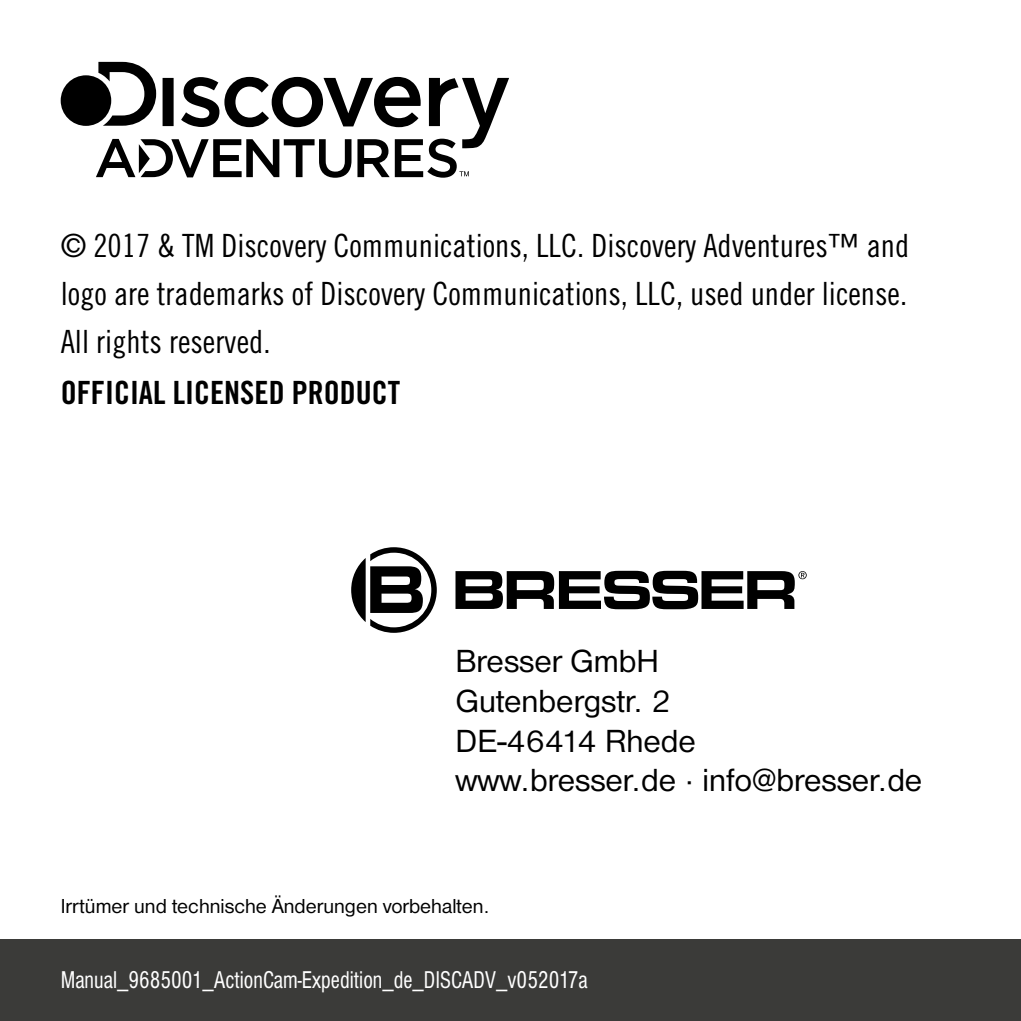
<style>
.page{position:relative;width:1021px;height:1021px;background:#fff}
.page>*{position:absolute;margin:0;border:0;box-sizing:border-box;transform-origin:0 0}
.t1{font:33.2px/40px "Nimbus San D";color:#000}
.t2{font:32px/48px "Trade Gothic LT Std Cn 18";color:#000;text-align:justify}
.t3{font:32px "Trade Gothic LT Std Bd Cn 20";color:#000}
.t4{font:25.2px "Nimbus San D Reg Con";color:#fff;scale:.9 1}
.t5{font:20.8px "Nimbus San D";color:#000}
</style>
<div class="page">
<svg style="left:455px;top:571px;width:351px;height:38px"></svg>
<svg style="left:351px;top:547px;width:86px;height:86px"></svg>
<div style="left:61px;top:75px;width:50px;height:51px;background:#000;border-radius:50%"></div>
<svg style="left:96px;top:62px;width:413px;height:116px"></svg>
<div style="left:0;top:939px;width:1020px;height:81px;background:#3b3b39"></div>
<p class="t2" style="left:61px;top:221px;width:850px">© 2017 &amp; TM Discovery Communications, LLC. Discovery Adventures™ and logo are trademarks of Discovery Communications, LLC, used under license.<br>All rights reserved.</p>
<p class="t3" style="left:61px;top:373px;width:341px">OFFICIAL LICENSED PRODUCT</p>
<p class="t1" style="left:455px;top:641px;width:468px">Bresser GmbH<br>Gutenbergstr. 2<br>DE-46414 Rhede www.bresser.de · info@bresser.de</p>
<p class="t5" style="left:61px;top:894px;width:430px">Irrtümer und technische Änderungen vorbehalten.</p>
<p class="t4" style="left:61px;top:966px;width:587px">Manual_9685001_ActionCam-Expedition_de_DISCADV_v052017a</p>
</div>
